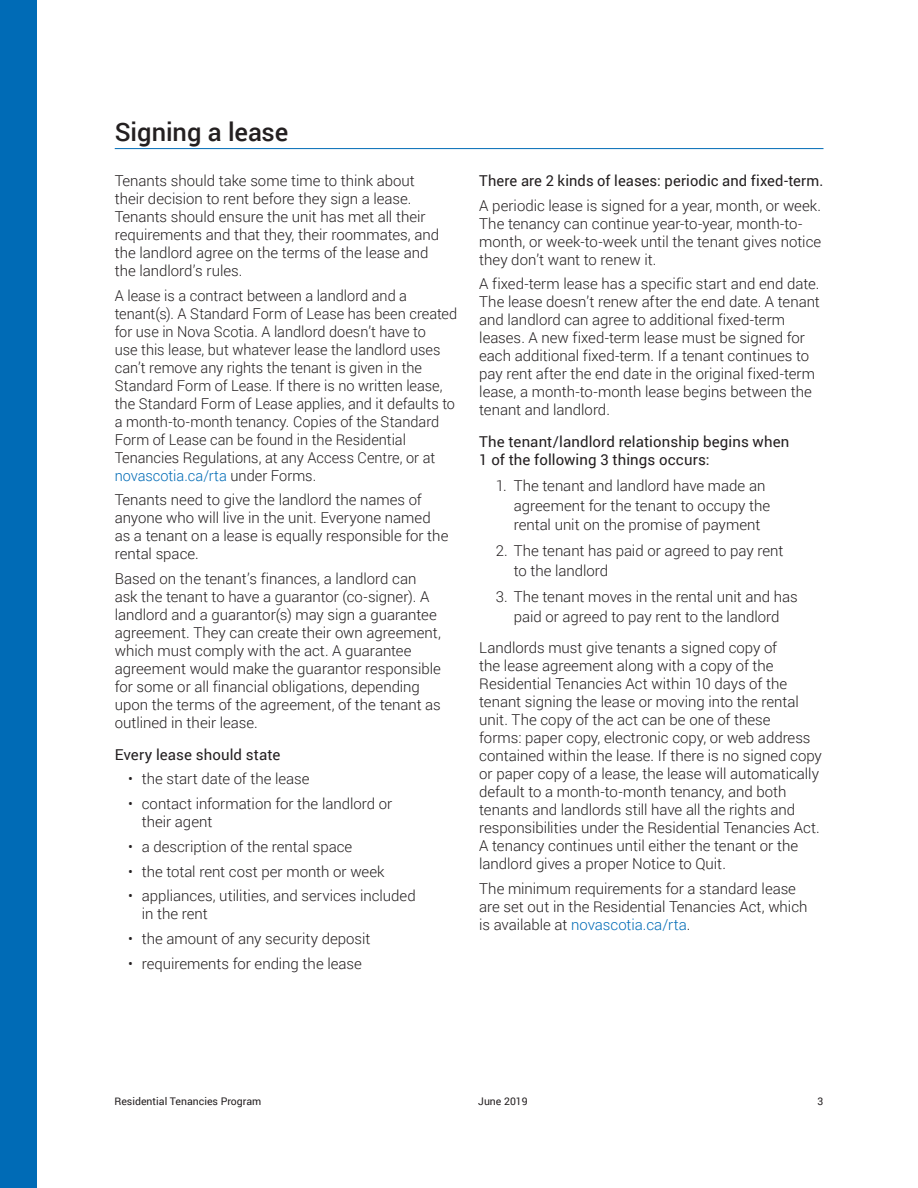
<style>
.page{position:relative;width:918px;height:1188px;background:#fff}
.page>*{position:absolute;margin:0;border:0;box-sizing:border-box;transform-origin:0 0}
.t1{font:500 25.5px "Roboto";letter-spacing:-.005em;color:#231f20}
.Body{font:300 15px/18px "Roboto";color:#231f20}
.Body-2{font:15px/18px "Roboto";letter-spacing:.005em;color:#231f20}
.t2{font:10.5px "Roboto";color:#231f20}
.s1{color:#006bb6}
</style>
<div class="page">
<div style="left:0;top:0;width:37px;height:1188px;background:#006bb6"></div>
<hr style="left:115px;top:148px;width:709px;height:1px;background:#006bb6">
<h2 class="t1" style="left:115px;top:114px;width:175px">Signing a lease</h2>
<p class="Body" style="left:115px;top:171px;width:326px">Tenants should take some time to think about their decision to rent before they sign a lease.<br>Tenants should ensure the unit has met all their requirements and that they, their roommates, and the landlord agree on the terms of the lease and the landlord’s rules.</p>
<p class="Body" style="left:115px;top:286px;width:344px">A lease is a contract between a landlord and a tenant(s). A Standard Form of Lease has been created for use in Nova Scotia. A landlord doesn’t have to<br>use this lease, but whatever lease the landlord uses can’t remove any rights the tenant is given in the Standard Form of Lease. If there is no written lease, the Standard Form of Lease applies, and it defaults to a month-to-month tenancy. Copies of the Standard Form of Lease can be found in the Residential Tenancies Regulations, at any Access Centre, or at <span class="s1">novascotia.ca/rta</span> under Forms.</p>
<p class="Body" style="left:115px;top:490px;width:335px">Tenants need to give the landlord the names of anyone who will live in the unit. Everyone named as a tenant on a lease is equally responsible for the rental space.</p>
<p class="Body" style="left:115px;top:569px;width:328px">Based on the tenant’s finances, a landlord can ask the tenant to have a guarantor (co-signer). A landlord and a guarantor(s) may sign a guarantee agreement. They can create their own agreement, which must comply with the act. A guarantee agreement would make the guarantor responsible for some or all financial obligations, depending upon the terms of the agreement, of the tenant as outlined in their lease.</p>
<p class="Body-2" style="left:115px;top:745px;width:167px">Every lease should state</p>
<p class="Body" style="left:128px;top:769px;width:183px">• the start date of the lease</p>
<p class="Body" style="left:142px;top:794px;width:252px;text-indent:-14px">• contact information for the landlord or their agent</p>
<p class="Body" style="left:128px;top:837px;width:226px">• a description of the rental space</p>
<p class="Body" style="left:128px;top:862px;width:258px">• the total rent cost per month or week</p>
<p class="Body" style="left:142px;top:886px;width:276px;text-indent:-14px">• appliances, utilities, and services included in the rent</p>
<p class="Body" style="left:128px;top:929px;width:244px">• the amount of any security deposit</p>
<p class="Body" style="left:128px;top:954px;width:235px">• requirements for ending the lease</p>
<p class="Body-2" style="left:479px;top:171px;width:346px">There are 2 kinds of leases: periodic and fixed-term.</p>
<p class="Body" style="left:479px;top:196px;width:344px">A periodic lease is signed for a year, month, or week.<br>The tenancy can continue year-to-year, month-to&shy;month, or week-to-week until the tenant gives notice they don’t want to renew it.</p>
<p class="Body" style="left:479px;top:274px;width:342px">A fixed-term lease has a specific start and end date.<br>The lease doesn’t renew after the end date. A tenant and landlord can agree to additional fixed-term leases. A new fixed-term lease must be signed for each additional fixed-term. If a tenant continues to pay rent after the end date in the original fixed-term lease, a month-to-month lease begins between the tenant and landlord.</p>
<p class="Body-2" style="left:479px;top:432px;width:312px">The tenant/landlord relationship begins when<br>1 of the following 3 things occurs:</p>
<p class="Body" style="left:514px;top:475px;width:258px;line-height:19.5px;text-indent:-18px">1. The tenant and landlord have made an agreement for the tenant to occupy the rental unit on the promise of payment</p>
<p class="Body" style="left:514px;top:541px;width:271px;line-height:19.5px;text-indent:-18px">2. The tenant has paid or agreed to pay rent to the landlord</p>
<p class="Body" style="left:496px;top:586px;width:304px;line-height:19.5px;text-align:center">3. The tenant moves in the rental unit and has paid or agreed to pay rent to the landlord</p>
<p class="Body" style="left:479px;top:638px;width:344px">Landlords must give tenants a signed copy of<br>the lease agreement along with a copy of the Residential Tenancies Act within 10 days of the tenant signing the lease or moving into the rental unit. The copy of the act can be one of these<br>forms: paper copy, electronic copy, or web address contained within the lease. If there is no signed copy or paper copy of a lease, the lease will automatically default to a month-to-month tenancy, and both tenants and landlords still have all the rights and responsibilities under the Residential Tenancies Act.<br>A tenancy continues until either the tenant or the landlord gives a proper Notice to Quit.</p>
<p class="Body" style="left:479px;top:879px;width:330px">The minimum requirements for a standard lease are set out in the Residential Tenancies Act, which is available at <span class="s1">novascotia.ca/rta</span>.</p>
<p class="t2" style="left:114px;top:1093px;width:148px">Residential Tenancies Program</p>
<p class="t2" style="left:478px;top:1093px;width:51px">June 2019</p>
<p class="t2" style="left:818px;top:1093px;width:7px">3</p>
</div>
